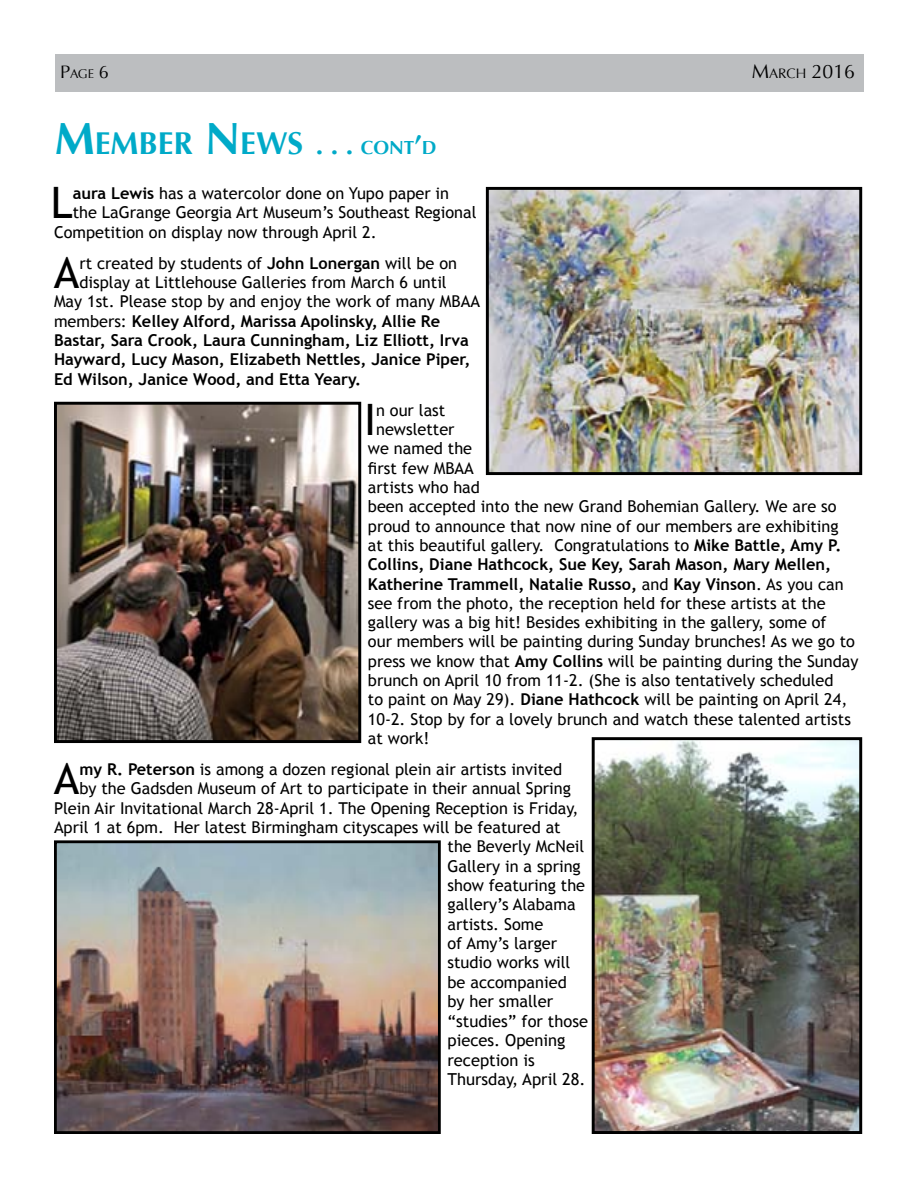
<style>
.page{position:relative;width:918px;height:1188px;background:#fff}
.page>*{position:absolute;margin:0;border:0;box-sizing:border-box;transform-origin:0 0}
.t1{font:43.35px "Trebuchet MS";color:#000}
.t2{font:700 31.5px "Optima";color:#00aac8}
.t3{font:19.5px "Optima";color:#000}
.t4{font:16.5px/19.5px "Trebuchet MS";color:#000}
.t5{font:16.35px "Trebuchet MS";color:#000}
.t6{font:700 16.35px "Trebuchet MS";color:#000}
.t7{font:12.6px "Optima";color:#000}
.s1{font-size:18px}
.s2{font-size:13.65px}
.s3{font-size:45px}
.s4{font-size:27px}
.s5{font-size:18.9px}
.s6{font-weight:700}
.s7{font-weight:400}
.s8{font-size:16.35px}
</style>
<div class="page">
<div style="left:55px;top:54px;width:809px;height:38px;background:#bcbec0"></div>
<img style="left:485px;top:186px;width:378px;height:290px">
<img style="left:54px;top:401px;width:308px;height:342px">
<img style="left:591px;top:737px;width:272px;height:397px">
<img style="left:54px;top:840px;width:387px;height:294px">
<p class="t7" style="left:60px;top:66px;width:50px"><span class="s1">P</span>AGE <span class="s1">6</span></p>
<p class="t3" style="left:752px;top:60px;width:105px">M<span class="s2">ARCH</span> 2016</p>
<h2 class="t2" style="left:55px;top:125px;width:381px"><span class="s3">M</span>EMBER <span class="s3">N</span> EWS <span class="s4">. . .</span> <span class="s5">CONT</span><span class="s4">’</span><span class="s5">D</span></h2>
<h1 class="t1" style="left:51px;top:177px;width:23px">L</h1>
<p class="t5" style="left:73px;top:184px;width:378px"><span class="s6">aura Lewis</span> has a watercolor done on Yupo paper in</p>
<p class="t5" style="left:73px;top:203px;width:405px">the LaGrange Georgia Art Museum’s Southeast Regional</p>
<p class="t5" style="left:54px;top:222px;width:324px">Competition on display now through April 2.</p>
<h1 class="t1" style="left:54px;top:247px;width:27px">A</h1>
<p class="t5" style="left:79px;top:253px;width:379px">rt created by students of <span class="s6">John Lonergan</span> will be on</p>
<p class="t5" style="left:79px;top:273px;width:369px">display at Littlehouse Galleries from March 6 until</p>
<p class="t5" style="left:54px;top:292px;width:428px">May 1st. Please stop by and enjoy the work of many MBAA</p>
<p class="t6" style="left:54px;top:311px;width:388px"><span class="s7">members:</span> Kelley Alford, Marissa Apolinsky, Allie Re</p>
<p class="t6" style="left:54px;top:330px;width:416px">Bastar, Sara Crook, Laura Cunningham, Liz Elliott, Irva</p>
<p class="t6" style="left:54px;top:349px;width:418px">Hayward, Lucy Mason, Elizabeth Nettles, Janice Piper,</p>
<p class="t6" style="left:54px;top:369px;width:309px">Ed Wilson, Janice Wood, and Etta Yeary.</p>
<h1 class="t1" style="left:364px;top:394px;width:14px">I</h1>
<p class="t5" style="left:376px;top:400px;width:71px">n our last</p>
<p class="t5" style="left:376px;top:420px;width:80px">newsletter</p>
<p class="t5" style="left:368px;top:439px;width:106px">we named the</p>
<p class="t5" style="left:368px;top:458px;width:107px">first few MBAA</p>
<p class="t5" style="left:368px;top:478px;width:114px">artists who had</p>
<p class="t5" style="left:368px;top:497px;width:470px">been accepted into the new Grand Bohemian Gallery. We are so</p>
<p class="t5" style="left:368px;top:516px;width:472px">proud to announce that now nine of our members are exhibiting</p>
<p class="t5" style="left:368px;top:536px;width:475px">at this beautiful gallery. Congratulations to <span class="s6">Mike Battle, Amy P.</span></p>
<p class="t6" style="left:368px;top:554px;width:465px">Collins, Diane Hathcock, Sue Key, Sarah Mason, Mary Mellen,</p>
<p class="t6" style="left:368px;top:574px;width:477px">Katherine Trammell, Natalie Russo, <span class="s7">and</span> Kay Vinson<span class="s7">. As you can</span></p>
<p class="t5" style="left:368px;top:593px;width:459px">see from the photo, the reception held for these artists at the</p>
<p class="t5" style="left:368px;top:613px;width:460px">gallery was a big hit! Besides exhibiting in the gallery, some of</p>
<p class="t5" style="left:368px;top:632px;width:489px">our members will be painting during Sunday brunches! As we go to</p>
<p class="t5" style="left:368px;top:651px;width:492px">press we know that <span class="s6">Amy Collins</span> will be painting during the Sunday</p>
<p class="t5" style="left:368px;top:671px;width:467px">brunch on April 10 from 11-2. (She is also tentatively scheduled</p>
<p class="t5" style="left:368px;top:690px;width:481px">to paint on May 29). <span class="s6">Diane Hathcock</span> will be painting on April 24,</p>
<p class="t5" style="left:368px;top:709px;width:485px">10-2. Stop by for a lovely brunch and watch these talented artists</p>
<p class="t5" style="left:368px;top:729px;width:63px">at work!</p>
<h1 class="t1" style="left:54px;top:754px;width:27px">A</h1>
<p class="t5" style="left:79px;top:760px;width:484px"><span class="s6">my R. Peterson</span> is among a dozen regional plein air artists invited</p>
<p class="t5" style="left:79px;top:779px;width:493px">by the Gadsden Museum of Art to participate in their annual Spring</p>
<p class="t5" style="left:54px;top:798px;width:526px">Plein Air Invitational March 28-April 1. The Opening Reception is Friday,</p>
<p class="t5" style="left:54px;top:818px;width:508px">April 1 at 6pm. Her latest Birmingham cityscapes will be featured at</p>
<p class="t5" style="left:448px;top:837px;width:138px">the Beverly McNeil</p>
<p class="t5" style="left:448px;top:856px;width:135px">Gallery in a spring</p>
<p class="t5" style="left:448px;top:876px;width:139px">show featuring the</p>
<p class="t5" style="left:448px;top:895px;width:130px">gallery’s Alabama</p>
<p class="t5" style="left:448px;top:914px;width:97px">artists. Some</p>
<p class="t5" style="left:448px;top:934px;width:111px">of Amy’s larger</p>
<p class="t5" style="left:448px;top:953px;width:124px">studio works will</p>
<p class="t5" style="left:448px;top:972px;width:121px">be accompanied</p>
<p class="t4" style="left:448px;top:992px;width:142px"><span class="s8">by</span> her smaller “studies” for those pieces. Opening reception is<br>Thursday, April 28.</p>
</div>
